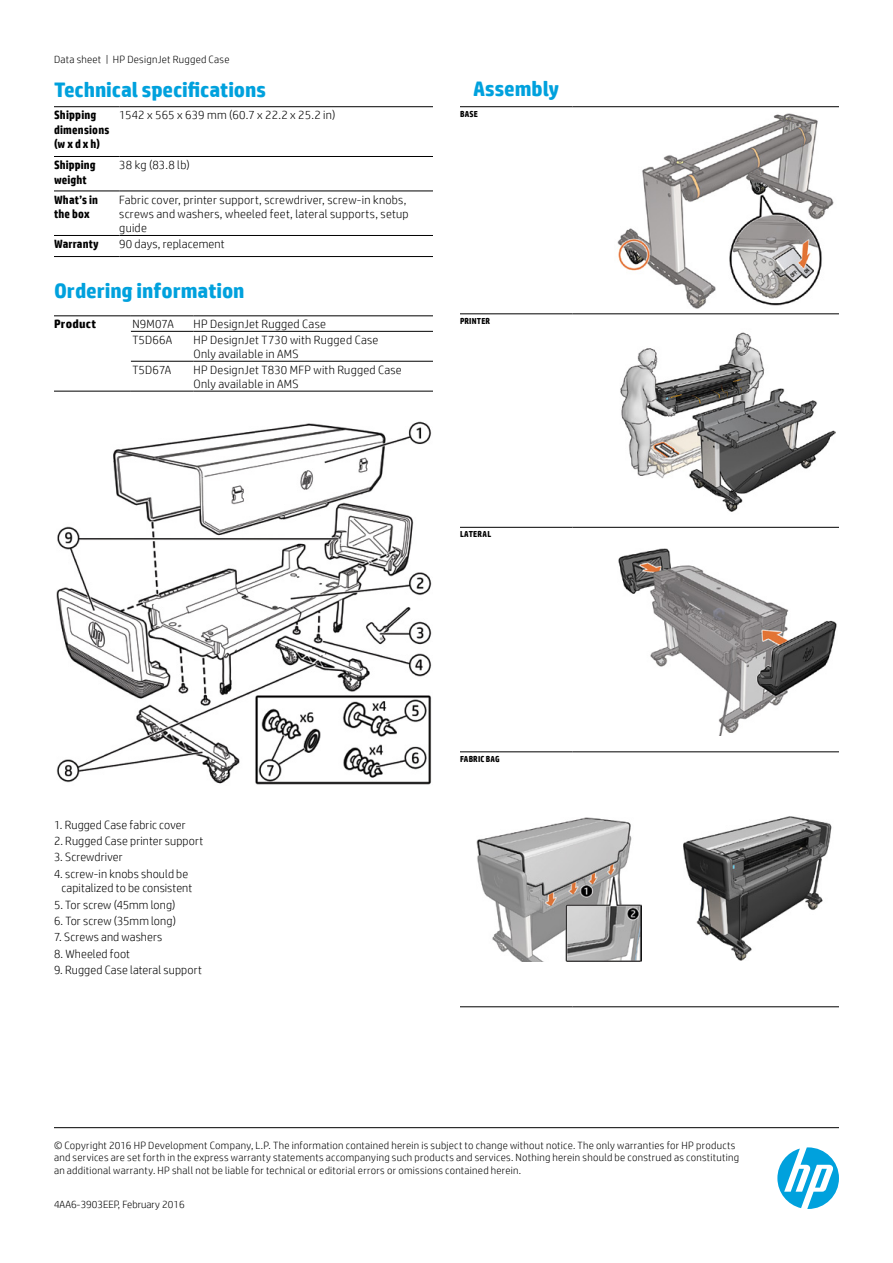
<style>
.page{position:relative;width:893px;height:1263px;background:#fff}
.page>*{position:absolute;margin:0;border:0;box-sizing:border-box;transform-origin:0 0}
.t1{font:700 21px "HP Simplified";letter-spacing:-.005em;color:#00a1dd}
.t2{font:300 12px/14.4px "HP Simplified";letter-spacing:.015em;color:#000}
.t3{font:700 12px/14.4px "HP Simplified";letter-spacing:.015em;color:#000;scale:.91 1}
.t4{font:700 12px "HP Simplified";letter-spacing:.015em;color:#000}
.t5{font:300 10.5px/12.6px "HP Simplified";letter-spacing:.025em;color:#000}
.t6{font:300 10.5px "HP Simplified";color:#000}
.t7{font:700 8.7px "HP Simplified";letter-spacing:.025em;color:#000;scale:.91 1}
</style>
<div class="page">
<hr style="left:460px;top:1006px;width:112px;height:1px;background:#000">
<hr style="left:460px;top:106px;width:112px;height:1px;background:#000">
<hr style="left:460px;top:314px;width:112px;height:1px;background:#000">
<hr style="left:460px;top:527px;width:112px;height:1px;background:#000">
<hr style="left:572px;top:106px;width:267px;height:1px;background:#000">
<hr style="left:572px;top:314px;width:267px;height:1px;background:#000">
<hr style="left:572px;top:527px;width:267px;height:1px;background:#000">
<hr style="left:460px;top:751px;width:112px;height:1px;background:#000">
<hr style="left:572px;top:751px;width:267px;height:1px;background:#000">
<hr style="left:572px;top:1006px;width:267px;height:1px;background:#000">
<svg style="left:777px;top:1147px;width:62px;height:62px"></svg>
<hr style="left:54px;top:1127px;width:785px;height:1px;background:#000">
<hr style="left:54px;top:106px;width:65px;height:1px;background:#000">
<hr style="left:54px;top:156px;width:65px;height:1px;background:#000">
<hr style="left:54px;top:191px;width:65px;height:1px;background:#000">
<hr style="left:119px;top:106px;width:314px;height:1px;background:#000">
<hr style="left:119px;top:156px;width:314px;height:1px;background:#000">
<hr style="left:119px;top:191px;width:314px;height:1px;background:#000">
<hr style="left:54px;top:235px;width:65px;height:1px;background:#000">
<hr style="left:119px;top:235px;width:314px;height:1px;background:#000">
<hr style="left:54px;top:256px;width:65px;height:1px;background:#000">
<hr style="left:119px;top:256px;width:314px;height:1px;background:#000">
<hr style="left:54px;top:391px;width:77px;height:1px;background:#000">
<hr style="left:54px;top:316px;width:77px;height:1px;background:#000">
<hr style="left:131px;top:316px;width:63px;height:1px;background:#000">
<hr style="left:194px;top:316px;width:239px;height:1px;background:#000">
<hr style="left:131px;top:331px;width:63px;height:1px;background:#000">
<hr style="left:194px;top:331px;width:239px;height:1px;background:#000">
<hr style="left:131px;top:361px;width:63px;height:1px;background:#000">
<hr style="left:194px;top:361px;width:239px;height:1px;background:#000">
<hr style="left:131px;top:391px;width:63px;height:1px;background:#000">
<hr style="left:194px;top:391px;width:239px;height:1px;background:#000">
<img style="left:57px;top:421px;width:375px;height:364px">
<img style="left:617px;top:113px;width:217px;height:195px">
<img style="left:620px;top:332px;width:216px;height:180px">
<img style="left:618px;top:548px;width:219px;height:188px">
<img style="left:477px;top:817px;width:164px;height:144px">
<img style="left:683px;top:816px;width:149px;height:145px">
<p class="t5" style="left:54px;top:52px;width:177px">Data sheet | HP DesignJet Rugged Case</p>
<h1 class="t1" style="left:54px;top:76px;width:213px">Technical specifications</h1>
<p class="t3" style="left:54px;top:108px;width:62px">Shipping dimensions (w x d x h)</p>
<p class="t2" style="left:119px;top:108px;width:218px">1542 x 565 x 639 mm (60.7 x 22.2 x 25.2 in)</p>
<p class="t3" style="left:54px;top:158px;width:47px">Shipping weight</p>
<p class="t2" style="left:119px;top:158px;width:72px">38 kg (83.8 lb)</p>
<p class="t3" style="left:54px;top:192px;width:50px">What’s in the box</p>
<p class="t2" style="left:119px;top:192px;width:291px">Fabric cover, printer support, screwdriver, screw-in knobs, screws and washers, wheeled feet, lateral supports, setup guide</p>
<p class="t3" style="left:54px;top:237px;width:51px">Warranty</p>
<p class="t2" style="left:119px;top:236px;width:107px">90 days, replacement</p>
<h1 class="t1" style="left:54px;top:277px;width:192px">Ordering information</h1>
<p class="t4" style="left:54px;top:316px;width:44px">Product</p>
<p class="t2" style="left:132px;top:317px;width:43px">N9M07A</p>
<p class="t2" style="left:194px;top:317px;width:134px">HP DesignJet Rugged Case</p>
<p class="t2" style="left:132px;top:332px;width:41px">T5D66A</p>
<p class="t2" style="left:194px;top:332px;width:186px">HP DesignJet T730 with Rugged Case<br>Only available in AMS</p>
<p class="t2" style="left:132px;top:362px;width:40px">T5D67A</p>
<p class="t2" style="left:194px;top:362px;width:210px">HP DesignJet T830 MFP with Rugged Case<br>Only available in AMS</p>
<h1 class="t1" style="left:473px;top:75px;width:88px">Assembly</h1>
<p class="t7" style="left:460px;top:108px;width:21px">BASE</p>
<p class="t7" style="left:460px;top:315px;width:35px">PRINTER</p>
<p class="t7" style="left:460px;top:529px;width:36px">LATERAL</p>
<p class="t2" style="left:54px;top:817px;width:133px">1. Rugged Case fabric cover</p>
<p class="t2" style="left:54px;top:833px;width:151px">2. Rugged Case printer support</p>
<p class="t2" style="left:54px;top:850px;width:70px">3. Screwdriver</p>
<p class="t2" style="left:61px;top:866px;width:132px;text-indent:-7px">4. screw-in knobs should be capitalized to be consistent</p>
<p class="t2" style="left:54px;top:897px;width:123px">5. Tor screw (45mm long)</p>
<p class="t2" style="left:54px;top:913px;width:123px">6. Tor screw (35mm long)</p>
<p class="t2" style="left:54px;top:929px;width:110px">7. Screws and washers</p>
<p class="t2" style="left:54px;top:946px;width:77px">8. Wheeled foot</p>
<p class="t2" style="left:54px;top:962px;width:149px">9. Rugged Case lateral support</p>
<p class="t7" style="left:460px;top:753px;width:45px">FABRIC BAG</p>
<p class="t5" style="left:54px;top:1138px;width:687px">© Copyright 2016 HP Development Company, L.P. The information contained herein is subject to change without notice. The only warranties for HP products and services are set forth in the express warranty statements accompanying such products and services. Nothing herein should be construed as constituting an additional warranty. HP shall not be liable for technical or editorial errors or omissions contained herein.</p>
<p class="t6" style="left:54px;top:1197px;width:132px">4AA6-3903EEP, February 2016</p>
</div>
